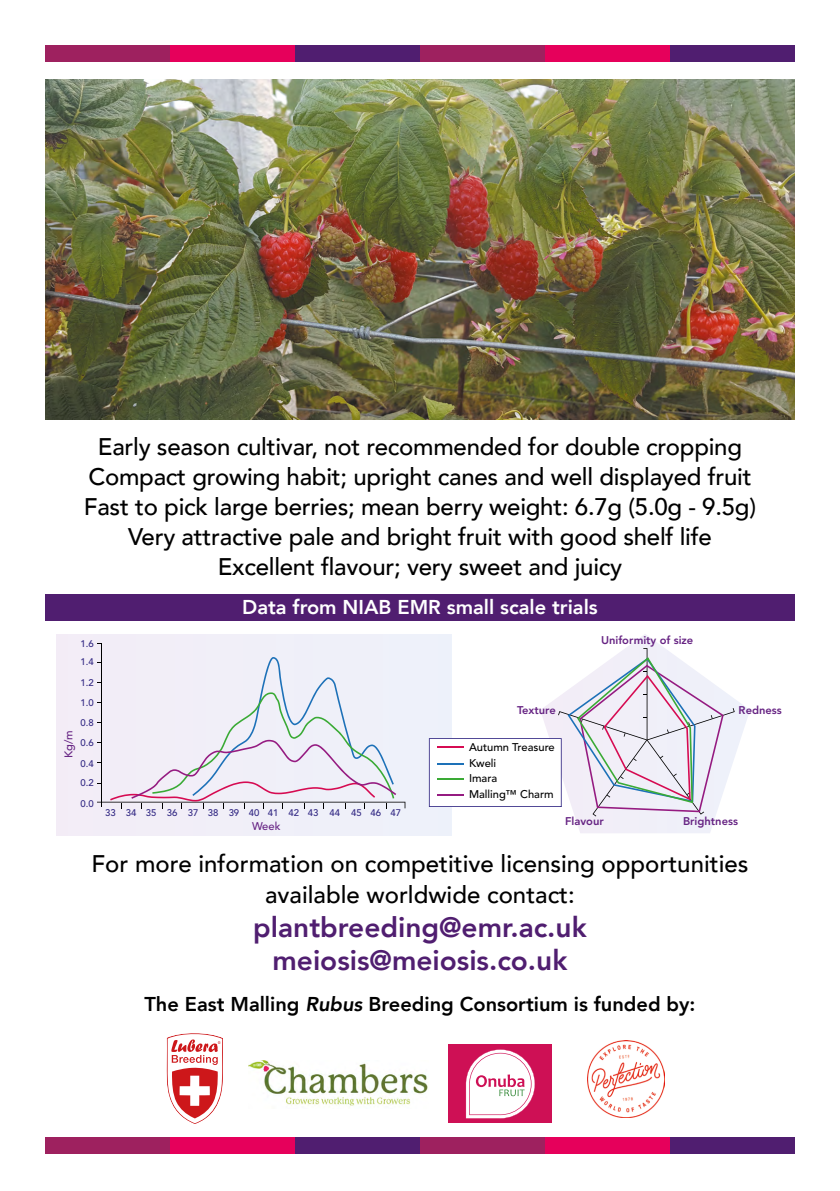
<style>
.page{position:relative;width:840px;height:1191px;background:#fff}
.page>*{position:absolute;margin:0;border:0;box-sizing:border-box;transform-origin:0 0}
.t1{font:800 28px/33.6px "Avenir";color:#501e70;text-align:center}
.t2{font:500 24px/30px "Avenir";letter-spacing:-.01em;color:#000;text-align:center}
.t3{font:800 20px "Avenir";color:#000}
.t4{font:800 20px "Avenir";color:#fff}
.t5{font:800 11.2px "Avenir";color:#662383}
.t6{font:500 11.2px/14.8px "Avenir";color:#000}
.t7{font:500 11.2px "Avenir";color:#662383}
.t8{font:500 9.6px/20.8px "Avenir";color:#312783}
.s1{font-style:italic}
</style>
<div class="page">
<img style="left:45px;top:79px;width:749px;height:341px">
<div style="left:45px;top:45px;width:125px;height:16px;background:#9e215f"></div>
<div style="left:170px;top:45px;width:125px;height:16px;background:#e6005b"></div>
<div style="left:295px;top:45px;width:125px;height:16px;background:#501e70"></div>
<div style="left:420px;top:45px;width:124px;height:16px;background:#9e215f"></div>
<div style="left:544px;top:45px;width:125px;height:16px;background:#e6005b"></div>
<div style="left:669px;top:45px;width:125px;height:16px;background:#501e70"></div>
<div style="left:45px;top:1137px;width:125px;height:16px;background:#9e215f"></div>
<div style="left:170px;top:1137px;width:125px;height:16px;background:#e6005b"></div>
<div style="left:295px;top:1137px;width:125px;height:16px;background:#501e70"></div>
<div style="left:420px;top:1137px;width:124px;height:16px;background:#9e215f"></div>
<div style="left:544px;top:1137px;width:125px;height:16px;background:#e6005b"></div>
<div style="left:669px;top:1137px;width:125px;height:16px;background:#501e70"></div>
<svg style="left:166px;top:1033px;width:57px;height:91px"></svg>
<img style="left:249px;top:1060px;width:179px;height:47px">
<div style="left:448px;top:1045px;width:104px;height:78px;background:#ce1055"></div>
<svg style="left:465px;top:1049px;width:69px;height:69px"></svg>
<img style="left:587px;top:1041px;width:76px;height:76px">
<svg style="left:575px;top:634px;width:174px;height:199px"></svg>
<div style="left:57px;top:634px;width:394px;height:201px;background:#f1eff8"></div>
<svg style="left:428px;top:648px;width:306px;height:168px"></svg>
<hr style="left:101px;top:644px;width:1px;height:163px;background:#000">
<svg style="left:97px;top:657px;width:308px;height:151px"></svg>
<div style="left:45px;top:594px;width:749px;height:27px;background:#501e70"></div>
<p class="t2" style="left:84px;top:430px;width:673px">Early season cultivar, not recommended for double cropping Compact growing habit; upright canes and well displayed fruit Fast to pick large berries; mean berry weight: 6.7g (5.0g - 9.5g)<br>Very attractive pale and bright fruit with good shelf life Excellent flavour; very sweet and juicy</p>
<p class="t8" style="left:80px;top:633px;width:15px">1.6</p>
<p class="t8" style="left:80px;top:651px;width:15px">1.4</p>
<p class="t8" style="left:80px;top:672px;width:15px">1.2</p>
<p class="t8" style="left:80px;top:691px;width:15px">1.0</p>
<p class="t8" style="left:80px;top:712px;width:15px">0.8</p>
<p class="t7" style="left:59px;top:758px;width:29px;rotate:-90deg">Kg/m</p>
<p class="t8" style="left:80px;top:731px;width:15px">0.6</p>
<p class="t8" style="left:80px;top:752px;width:15px">0.4</p>
<p class="t8" style="left:80px;top:771px;width:15px">0.2<br>0.0</p>
<p class="t4" style="left:242px;top:589px;width:357px">Data from NIAB EMR small scale trials</p>
<p class="t5" style="left:600px;top:630px;width:94px">Uniformity of size</p>
<p class="t8" style="left:105px;top:802px;width:12px">33</p>
<p class="t8" style="left:126px;top:802px;width:277px">34 35 36 37 38 39 40 41 42 43 44 45 46 47</p>
<p class="t7" style="left:252px;top:816px;width:30px">Week</p>
<p class="t5" style="left:516px;top:700px;width:40px">Texture</p>
<p class="t5" style="left:738px;top:699px;width:45px">Redness</p>
<p class="t6" style="left:468px;top:739px;width:87px">Autumn Treasure</p>
<p class="t6" style="left:468px;top:786px;width:86px">Malling™ Charm</p>
<p class="t6" style="left:468px;top:755px;width:30px">Kweli<br>Imara</p>
<p class="t5" style="left:565px;top:811px;width:40px">Flavour</p>
<p class="t5" style="left:682px;top:811px;width:56px">Brightness</p>
<p class="t2" style="left:91px;top:846px;width:658px;line-height:31.2px">For more information on competitive licensing opportunities available worldwide contact:</p>
<p class="t1" style="left:253px;top:908px;width:335px">plantbreeding@emr.ac.uk meiosis@meiosis.co.uk</p>
<p class="t3" style="left:144px;top:986px;width:552px">The East Malling <span class="s1">Rubus</span> Breeding Consortium is funded by:</p>
</div>
